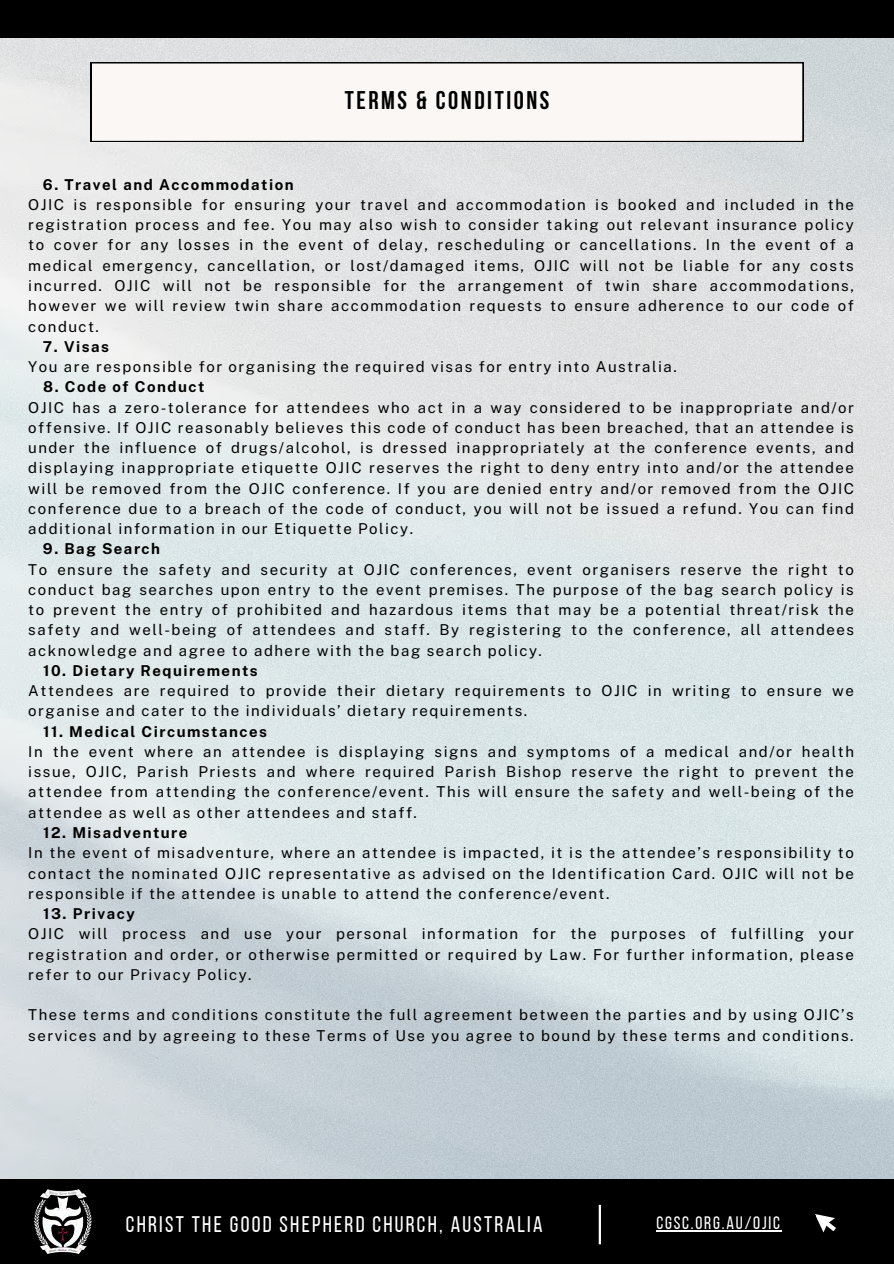
<style>
.page{position:relative;width:894px;height:1264px;background:#fff}
.page>*{position:absolute;margin:0;border:0;box-sizing:border-box;transform-origin:0 0}
.t1{font:700 25.5px "Bebas Neue";letter-spacing:.1em;color:#000}
.t2{font:22.5px "Bebas Neue";letter-spacing:.1em;color:#fff}
.t3{font:18px "Bebas Neue";letter-spacing:.1em;color:#fff}
.t4{font:15px/20.2px "Public Sans";letter-spacing:.1em;color:#000;text-align:justify}
.t5{font:700 15px "Public Sans";letter-spacing:.1em;color:#000}
</style>
<div class="page">
<img style="left:0;top:37px;width:893px;height:1142px">
<div style="left:0;top:1179px;width:893px;height:84px;background:#000001"></div>
<div style="left:0;top:0;width:893px;height:37px;background:#000001"></div>
<div style="left:91px;top:62px;width:712px;height:80px;background:#faf7f5"></div>
<hr style="left:656px;top:1230px;width:125px;height:1px;background:#fff">
<svg style="left:815px;top:1214px;width:21px;height:19px"></svg>
<img style="left:28px;top:1173px;width:68px;height:81px">
<hr style="left:598px;top:1204px;width:2px;height:40px;background:#fff">
<p class="t1" style="left:345px;top:89px;width:206px">TERMS &amp; CONDITIONS</p>
<p class="t5" style="left:43px;top:175px;width:252px">6. Travel and Accommodation</p>
<p class="t4" style="left:28px;top:194px;width:827px">OJIC is responsible for ensuring your travel and accommodation is booked and included in the registration process and fee. You may also wish to consider taking out relevant insurance policy to cover for any losses in the event of delay, rescheduling or cancellations. In the event of a medical emergency, cancellation, or lost/damaged items, OJIC will not be liable for any costs incurred. OJIC will not be responsible for the arrangement of twin share accommodations, however we will review twin share accommodation requests to ensure adherence to our code of conduct.</p>
<p class="t5" style="left:43px;top:337px;width:68px">7. Visas</p>
<p class="t4" style="left:28px;top:356px;width:649px">You are responsible for organising the required visas for entry into Australia.</p>
<p class="t5" style="left:43px;top:378px;width:163px">8. Code of Conduct</p>
<p class="t4" style="left:28px;top:397px;width:827px">OJIC has a zero-tolerance for attendees who act in a way considered to be inappropriate and/or offensive. If OJIC reasonably believes this code of conduct has been breached, that an attendee is under the influence of drugs/alcohol, is dressed inappropriately at the conference events, and displaying inappropriate etiquette OJIC reserves the right to deny entry into and/or the attendee will be removed from the OJIC conference. If you are denied entry and/or removed from the OJIC conference due to a breach of the code of conduct, you will not be issued a refund. You can find additional information in our Etiquette Policy.</p>
<p class="t5" style="left:43px;top:540px;width:119px">9. Bag Search</p>
<p class="t4" style="left:28px;top:559px;width:827px">To ensure the safety and security at OJIC conferences, event organisers reserve the right to conduct bag searches upon entry to the event premises. The purpose of the bag search policy is to prevent the entry of prohibited and hazardous items that may be a potential threat/risk the safety and well-being of attendees and staff. By registering to the conference, all attendees acknowledge and agree to adhere with the bag search policy.</p>
<p class="t5" style="left:43px;top:661px;width:216px">10. Dietary Requirements</p>
<p class="t4" style="left:28px;top:680px;width:826px">Attendees are required to provide their dietary requirements to OJIC in writing to ensure we organise and cater to the individuals’ dietary requirements.</p>
<p class="t5" style="left:43px;top:722px;width:225px">11. Medical Circumstances</p>
<p class="t4" style="left:28px;top:741px;width:827px">In the event where an attendee is displaying signs and symptoms of a medical and/or health issue, OJIC, Parish Priests and where required Parish Bishop reserve the right to prevent the attendee from attending the conference/event. This will ensure the safety and well-being of the attendee as well as other attendees and staff.</p>
<p class="t5" style="left:43px;top:823px;width:145px">12. Misadventure</p>
<p class="t4" style="left:28px;top:842px;width:826px">In the event of misadventure, where an attendee is impacted, it is the attendee’s responsibility to contact the nominated OJIC representative as advised on the Identification Card. OJIC will not be responsible if the attendee is unable to attend the conference/event.</p>
<p class="t5" style="left:43px;top:904px;width:93px">13. Privacy</p>
<p class="t4" style="left:28px;top:923px;width:827px">OJIC will process and use your personal information for the purposes of fulfilling your registration and order, or otherwise permitted or required by Law. For further information, please refer to our Privacy Policy.</p>
<h2 class="t4" style="left:28px;top:1004px;width:826px">These terms and conditions constitute the full agreement between the parties and by using OJIC’s services and by agreeing to these Terms of Use you agree to bound by these terms and conditions.</h2>
<p class="t2" style="left:126px;top:1214px;width:418px">CHRIST THE GOOD SHEPHERD CHURCH, AUSTRALIA</p>
<h1 class="t3" style="left:656px;top:1215px;width:125px">CGSC.ORG.AU/OJIC</h1>
</div>
